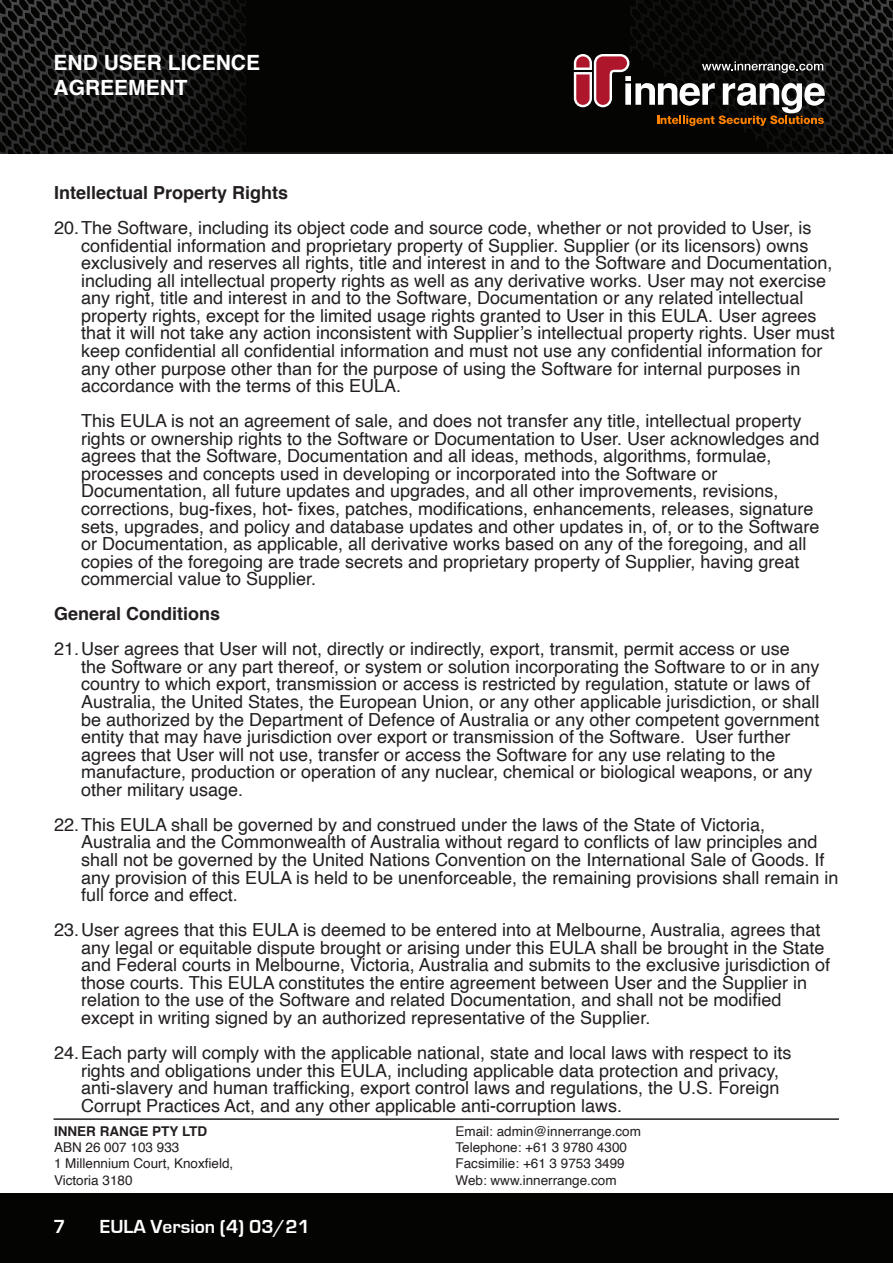
<style>
.page{position:relative;width:893px;height:1263px;background:#fff}
.page>*{position:absolute;margin:0;border:0;box-sizing:border-box;transform-origin:0 0}
.t1{font:700 21px/25.2px "Helvetica";color:#fff}
.t2{font:700 19.5px "Eurostile";color:#fff}
.t3{font:18px/17.5px "Helvetica";color:#231f20}
.t4{font:700 18px "Helvetica";color:#231f20}
.t5{font:13.5px/16.2px "Helvetica";color:#231f20}
.t6{font:700 13.5px "Helvetica";color:#231f20}
</style>
<div class="page">
<div style="left:0;top:0;width:893px;height:154px;background:#040503"></div>
<svg style="left:0;top:0;width:246px;height:154px"></svg>
<div style="left:0;top:1193px;width:893px;height:70px;background:#040503"></div>
<hr style="left:54px;top:152px;width:785px;height:2px;background:#231f20">
<hr style="left:54px;top:1118px;width:785px;height:2px;background:#231f20">
<svg style="left:574px;top:0;width:319px;height:154px"></svg>
<p class="t1" style="left:54px;top:50px;width:208px">END USER LICENCE<br>AGREEMENT</p>
<p class="t4" style="left:54px;top:178px;width:236px">Intellectual Property Rights</p>
<p class="t3" style="left:81px;top:220px;width:755px;text-indent:-27px">20.The Software, including its object code and source code, whether or not provided to User, is confidential information and proprietary property of Supplier. Supplier (or its licensors) owns exclusively and reserves all rights, title and interest in and to the Software and Documentation, including all intellectual property rights as well as any derivative works. User may not exercise any right, title and interest in and to the Software, Documentation or any related intellectual property rights, except for the limited usage rights granted to User in this EULA. User agrees that it will not take any action inconsistent with Supplier’s intellectual property rights. User must keep confidential all confidential information and must not use any confidential information for any other purpose other than for the purpose of using the Software for internal purposes in accordance with the terms of this EULA.</p>
<p class="t3" style="left:81px;top:413px;width:740px">This EULA is not an agreement of sale, and does not transfer any title, intellectual property rights or ownership rights to the Software or Documentation to User. User acknowledges and agrees that the Software, Documentation and all ideas, methods, algorithms, formulae, processes and concepts used in developing or incorporated into the Software or Documentation, all future updates and upgrades, and all other improvements, revisions, corrections, bug-fixes, hot- fixes, patches, modifications, enhancements, releases, signature sets, upgrades, and policy and database updates and other updates in, of, or to the Software or Documentation, as applicable, all derivative works based on any of the foregoing, and all copies of the foregoing are trade secrets and proprietary property of Supplier, having great commercial value to Supplier.</p>
<p class="t4" style="left:54px;top:599px;width:168px">General Conditions</p>
<p class="t3" style="left:81px;top:641px;width:740px;text-indent:-27px">21.User agrees that User will not, directly or indirectly, export, transmit, permit access or use the Software or any part thereof, or system or solution incorporating the Software to or in any country to which export, transmission or access is restricted by regulation, statute or laws of Australia, the United States, the European Union, or any other applicable jurisdiction, or shall be authorized by the Department of Defence of Australia or any other competent government entity that may have jurisdiction over export or transmission of the Software. User further agrees that User will not use, transfer or access the Software for any use relating to the manufacture, production or operation of any nuclear, chemical or biological weapons, or any other military usage.</p>
<p class="t3" style="left:81px;top:816px;width:759px;text-indent:-27px">22.This EULA shall be governed by and construed under the laws of the State of Victoria, Australia and the Commonwealth of Australia without regard to conflicts of law principles and shall not be governed by the United Nations Convention on the International Sale of Goods. If any provision of this EULA is held to be unenforceable, the remaining provisions shall remain in full force and effect.</p>
<p class="t3" style="left:81px;top:922px;width:751px;text-indent:-27px">23.User agrees that this EULA is deemed to be entered into at Melbourne, Australia, agrees that any legal or equitable dispute brought or arising under this EULA shall be brought in the State and Federal courts in Melbourne, Victoria, Australia and submits to the exclusive jurisdiction of those courts. This EULA constitutes the entire agreement between User and the Supplier in relation to the use of the Software and related Documentation, and shall not be modified except in writing signed by an authorized representative of the Supplier.</p>
<p class="t3" style="left:81px;top:1044px;width:712px;text-indent:-27px">24.Each party will comply with the applicable national, state and local laws with respect to its rights and obligations under this EULA, including applicable data protection and privacy, anti-slavery and human trafficking, export control laws and regulations, the U.S. Foreign Corrupt Practices Act, and any other applicable anti-corruption laws.</p>
<p class="t6" style="left:54px;top:1120px;width:155px">INNER RANGE PTY LTD</p>
<p class="t5" style="left:54px;top:1140px;width:181px">ABN 26 007 103 933<br>1 Millennium Court, Knoxfield,<br>Victoria 3180</p>
<p class="t2" style="left:54px;top:1216px;width:14px">7</p>
<p class="t2" style="left:100px;top:1216px;width:212px">EULA Version (4) 03/21</p>
<p class="t5" style="left:455px;top:1123px;width:187px">Email: admin@innerrange.com<br>Telephone: +61 3 9780 4300<br>Facsimilie: +61 3 9753 3499<br>Web: www.innerrange.com</p>
</div>
